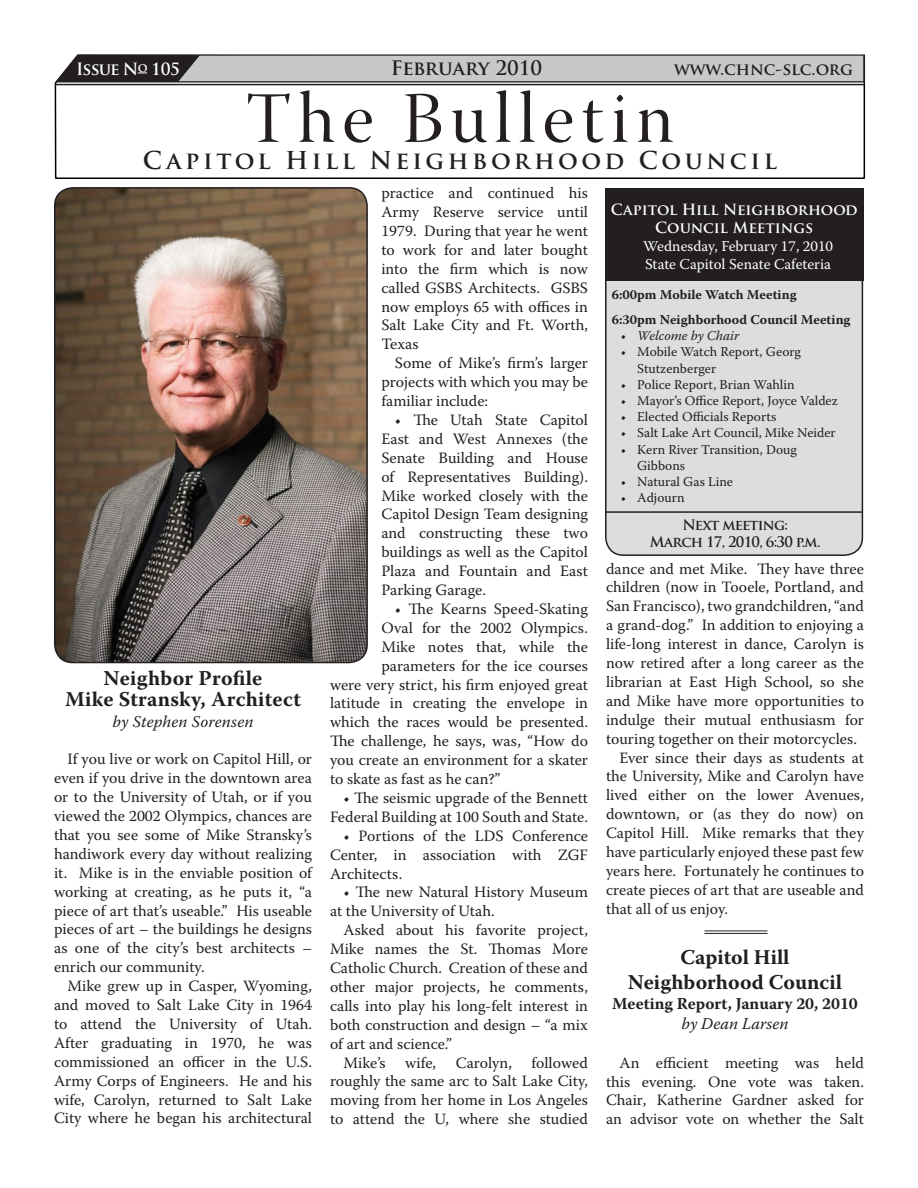
<style>
.page{position:relative;width:918px;height:1188px;background:#fff}
.page>*{position:absolute;margin:0;border:0;box-sizing:border-box;transform-origin:0 0}
.t1{font:72px "Warnock Pro Disp";letter-spacing:.1em;color:#231f20}
.t2{font:700 24px "Trajan Pro";letter-spacing:.15em;color:#231f20}
.t3{font:700 21px/21px "Warnock Pro";letter-spacing:.01em;color:#231f20;text-align:center}
.t4{font:700 19.5px "Trajan Pro";letter-spacing:-.01em;color:#231f20}
.t5{font:italic 16.5px "Warnock Pro";letter-spacing:.01em;color:#231f20}
.t6{font:700 16.5px "Warnock Pro";color:#231f20}
.t7{font:700 16.5px "Trajan Pro";letter-spacing:-.005em;color:#231f20}
.t8{font:700 16.5px "Trajan Pro";letter-spacing:-.05em;color:#fff}
.t9{font:15.75px/18.9px "Warnock Pro";color:#231f20;text-align:justify}
.t10{font:15px/18px "Warnock Pro";color:#fff}
.t11{font:700 15px/18px "Trajan Pro";color:#fff;text-align:center}
.t12{font:700 14.25px/16.5px "Trajan Pro";letter-spacing:-.05em;color:#231f20;text-align:center}
.t13{font:13.5px/16.2px "Warnock Pro";color:#231f20}
.t14{font:700 13.5px/25.2px "Warnock Pro";color:#231f20}
.t15{font:italic 13.5px "Warnock Pro";color:#231f20}
.s1{font-style:normal}
</style>
<div class="page">
<svg style="left:54px;top:56px;width:812px;height:123px"></svg>
<hr style="left:55px;top:84px;width:810px;height:1px;background:#231f20">
<svg style="left:55px;top:54px;width:810px;height:28px;background:#a6a6a7"></svg>
<hr style="left:704px;top:931px;width:63px;height:1px;background:#231f20">
<hr style="left:704px;top:933px;width:63px;height:1px;background:#231f20">
<img style="left:55px;top:188px;width:312px;height:475px">
<div style="left:54px;top:187px;width:314px;height:476px;border:2px solid #231f20;border-radius:18px"></div>
<div style="left:606px;top:254px;width:256px;height:301px;background:#dcdddf;border-radius:18px"></div>
<div style="left:605px;top:253px;width:258px;height:303px;border:2px solid #231f20;border-radius:18px"></div>
<hr style="left:605px;top:511px;width:257px;height:2px;background:#231f20">
<div style="left:605px;top:188px;width:258px;height:93px;background:#231f20"></div>
<p class="t8" style="left:76px;top:58px;width:106px">Issue N<sup>o</sup> 105</p>
<p class="t4" style="left:391px;top:56px;width:153px">February 2010</p>
<p class="t7" style="left:674px;top:58px;width:180px">www.chnc-slc.org</p>
<h1 class="t1" style="left:246px;top:79px;width:429px">The Bulletin</h1>
<h2 class="t2" style="left:143px;top:145px;width:636px">Capitol Hill Neighborhood Council</h2>
<h3 class="t3" style="left:65px;top:668px;width:237px">Neighbor Profile<br>Mike Stransky, Architect</h3>
<p class="t5" style="left:113px;top:712px;width:142px">by Stephen Sorensen</p>
<p class="t9" style="left:54px;top:749px;width:260px;text-indent:13px">If you live or work on Capitol Hill, or even if you drive in the downtown area or to the University of Utah, or if you viewed the 2002 Olympics, chances are that you see some of Mike Stransky’s handiwork every day without realizing it. Mike is in the enviable position of working at creating, as he puts it, “a piece of art that’s useable.” His useable pieces of art – the buildings he designs as one of the city’s best architects – enrich our community.</p>
<p class="t9" style="left:54px;top:976px;width:260px;text-indent:13px">Mike grew up in Casper, Wyoming, and moved to Salt Lake City in 1964 to attend the University of Utah.<br>After graduating in 1970, he was commissioned an officer in the U.S.<br>Army Corps of Engineers. He and his wife, Carolyn, returned to Salt Lake City where he began his architectural</p>
<p class="t9" style="left:381px;top:183px;width:208px">practice and continued his Army Reserve service until 1979. During that year he went to work for and later bought into the firm which is now called GSBS Architects. GSBS now employs 65 with offices in Salt Lake City and Ft. Worth, Texas</p>
<p class="t9" style="left:381px;top:353px;width:208px;text-indent:13px">Some of Mike’s firm’s larger projects with which you may be familiar include:</p>
<p class="t9" style="left:381px;top:410px;width:208px;text-indent:13px">• The Utah State Capitol East and West Annexes (the Senate Building and House of Representatives Building).<br>Mike worked closely with the Capitol Design Team designing and constructing these two buildings as well as the Capitol Plaza and Fountain and East Parking Garage.</p>
<p class="t9" style="left:395px;top:599px;width:195px">• The Kearns Speed-Skating</p>
<p class="t9" style="left:381px;top:618px;width:208px">Oval for the 2002 Olympics.</p>
<p class="t9" style="left:381px;top:637px;width:208px">Mike notes that, while the</p>
<p class="t9" style="left:381px;top:656px;width:208px">parameters for the ice courses</p>
<p class="t9" style="left:330px;top:675px;width:260px">were very strict, his firm enjoyed great</p>
<p class="t9" style="left:330px;top:694px;width:260px">latitude in creating the envelope in</p>
<p class="t9" style="left:330px;top:712px;width:260px">which the races would be presented.</p>
<p class="t9" style="left:330px;top:731px;width:260px">The challenge, he says, was, “How do</p>
<p class="t9" style="left:330px;top:750px;width:260px">you create an environment for a skater</p>
<p class="t9" style="left:330px;top:769px;width:172px">to skate as fast as he can?”</p>
<p class="t9" style="left:330px;top:788px;width:260px;text-align:right">• The seismic upgrade of the Bennett<br>Federal Building at 100 South and State.</p>
<p class="t9" style="left:330px;top:826px;width:259px;text-indent:13px">• Portions of the LDS Conference Center, in association with ZGF Architects.</p>
<p class="t9" style="left:330px;top:883px;width:259px;text-indent:13px">• The new Natural History Museum at the University of Utah.</p>
<p class="t9" style="left:330px;top:920px;width:260px;text-indent:13px">Asked about his favorite project, Mike names the St. Thomas More Catholic Church. Creation of these and other major projects, he comments, calls into play his long-felt interest in both construction and design – “a mix of art and science.”</p>
<p class="t9" style="left:330px;top:1053px;width:260px;text-indent:13px">Mike’s wife, Carolyn, followed roughly the same arc to Salt Lake City, moving from her home in Los Angeles to attend the U, where she studied</p>
<p class="t11" style="left:611px;top:200px;width:248px">Capitol Hill Neighborhood<br>Council Meetings</p>
<p class="t10" style="left:643px;top:236px;width:192px">Wednesday, February 17, 2010<br>State Capitol Senate Cafeteria</p>
<p class="t14" style="left:612px;top:281px;width:240px">6:00pm Mobile Watch Meeting<br>6:30pm Neighborhood Council Meeting</p>
<p class="t15" style="left:621px;top:328px;width:120px"><span class="s1">•</span> Welcome by Chair</p>
<p class="t13" style="left:637px;top:344px;width:165px;text-indent:-16px">• Mobile Watch Report, Georg<br>Stutzenberger</p>
<p class="t13" style="left:621px;top:376px;width:175px">• Police Report, Brian Wahlin</p>
<p class="t13" style="left:621px;top:392px;width:219px">• Mayor’s Office Report, Joyce Valdez</p>
<p class="t13" style="left:621px;top:408px;width:157px">• Elected Officials Reports</p>
<p class="t13" style="left:621px;top:425px;width:217px">• Salt Lake Art Council, Mike Neider</p>
<p class="t13" style="left:637px;top:441px;width:161px;text-indent:-16px">• Kern River Transition, Doug<br>Gibbons</p>
<p class="t13" style="left:621px;top:473px;width:114px">• Natural Gas Line</p>
<p class="t13" style="left:621px;top:489px;width:65px">• Adjourn</p>
<p class="t12" style="left:650px;top:517px;width:172px">Next meeting:<br>March 17, 2010, 6:30 p.m.</p>
<p class="t9" style="left:606px;top:559px;width:259px">dance and met Mike. They have three</p>
<p class="t9" style="left:606px;top:578px;width:260px">children (now in Tooele, Portland, and</p>
<p class="t9" style="left:606px;top:596px;width:260px">San Francisco), two grandchildren, “and</p>
<p class="t9" style="left:606px;top:615px;width:260px">a grand-dog.” In addition to enjoying a</p>
<p class="t9" style="left:606px;top:634px;width:259px">life-long interest in dance, Carolyn is</p>
<p class="t9" style="left:606px;top:653px;width:260px">now retired after a long career as the</p>
<p class="t9" style="left:606px;top:672px;width:259px">librarian at East High School, so she</p>
<p class="t9" style="left:606px;top:691px;width:260px">and Mike have more opportunities to</p>
<p class="t9" style="left:606px;top:710px;width:260px">indulge their mutual enthusiasm for</p>
<p class="t9" style="left:606px;top:729px;width:253px">touring together on their motorcycles.</p>
<p class="t9" style="left:620px;top:748px;width:246px">Ever since their days as students at</p>
<p class="t9" style="left:606px;top:767px;width:259px">the University, Mike and Carolyn have</p>
<p class="t9" style="left:606px;top:785px;width:260px">lived either on the lower Avenues,</p>
<p class="t9" style="left:606px;top:804px;width:260px">downtown, or (as they do now) on</p>
<p class="t9" style="left:606px;top:823px;width:259px">Capitol Hill. Mike remarks that they</p>
<p class="t9" style="left:606px;top:842px;width:260px">have particularly enjoyed these past few</p>
<p class="t9" style="left:606px;top:861px;width:260px">years here. Fortunately he continues to</p>
<p class="t9" style="left:606px;top:880px;width:259px">create pieces of art that are useable and</p>
<p class="t9" style="left:606px;top:899px;width:124px">that all of us enjoy.</p>
<h3 class="t3" style="left:628px;top:944px;width:216px;line-height:25.2px">Capitol Hill<br>Neighborhood Council</h3>
<p class="t6" style="left:612px;top:994px;width:247px">Meeting Report, January 20, 2010</p>
<p class="t5" style="left:682px;top:1014px;width:108px">by Dean Larsen</p>
<p class="t9" style="left:606px;top:1053px;width:260px;text-indent:13px">An efficient meeting was held this evening. One vote was taken.<br>Chair, Katherine Gardner asked for an advisor vote on whether the Salt</p>
</div>
